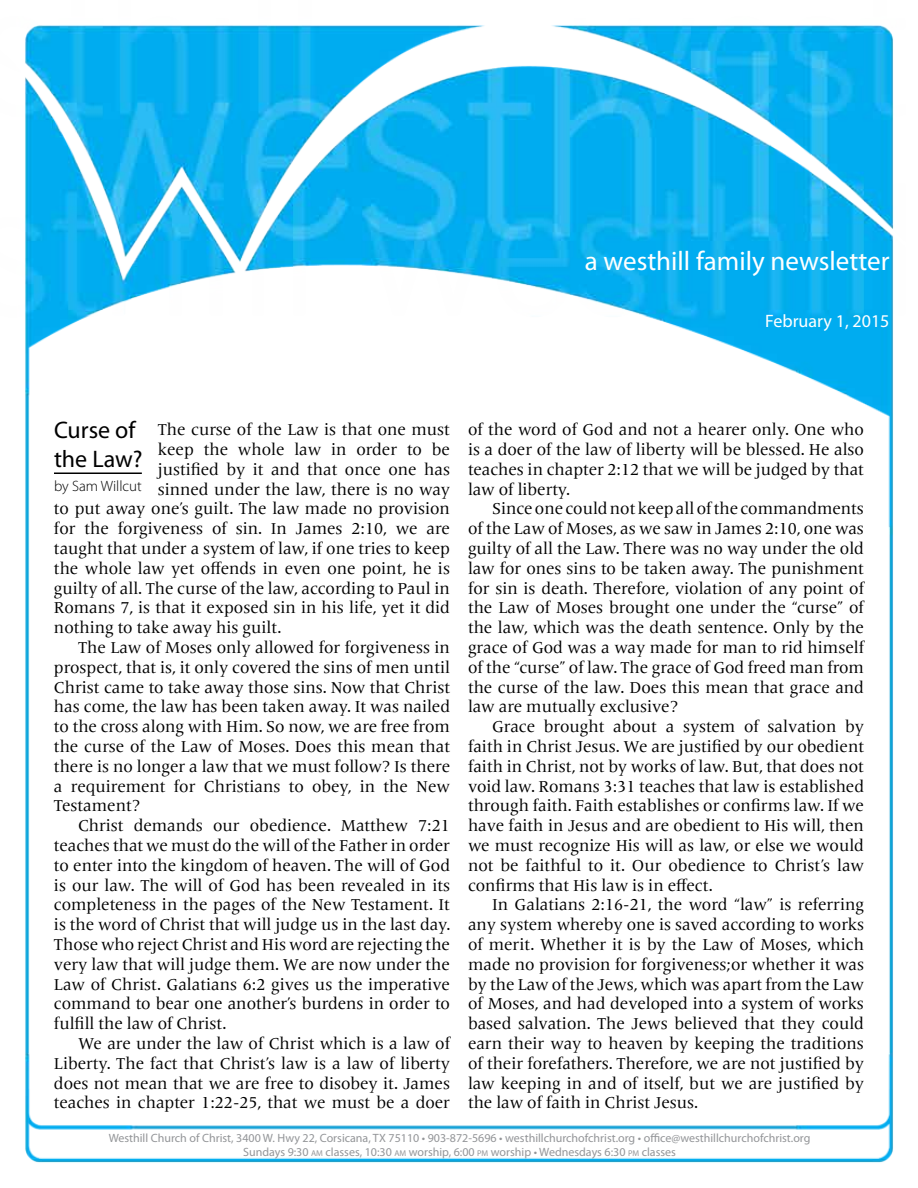
<style>
.page{position:relative;width:918px;height:1188px;background:#fff}
.page>*{position:absolute;margin:0;border:0;box-sizing:border-box;transform-origin:0 0}
.t1{font:27px "Myriad Pro";color:#fff}
.t2{font:24px/28.8px "Myriad Pro";color:#000}
.t3{font:18px "Myriad Pro";color:#fff}
.t4{font:16.5px/19.8px "Frutiger Serif LT Pro";color:#000;text-align:justify}
.t5{font:300 15px "Myriad Pro";color:#000}
.t6{font:12px/14.4px "Myriad Pro";color:#939598;text-align:center}
.s1{font-size:8.4px}
</style>
<div class="page">
<img style="left:25px;top:25px;width:869px;height:1138px">
<hr style="left:54px;top:472px;width:88px;height:2px;background:#000">
<h1 class="t1" style="left:585px;top:245px;width:306px">a westhill family newsletter</h1>
<p class="t3" style="left:765px;top:310px;width:126px">February 1, 2015</p>
<h2 class="t2" style="left:54px;top:415px;width:90px">Curse of the Law?</h2>
<p class="t5" style="left:54px;top:476px;width:89px">by Sam Willcut</p>
<p class="t4" style="left:158px;top:420px;width:294px">The curse of the Law is that one must</p>
<p class="t4" style="left:158px;top:440px;width:294px">keep the whole law in order to be</p>
<p class="t4" style="left:158px;top:460px;width:294px">justified by it and that once one has</p>
<p class="t4" style="left:158px;top:479px;width:294px">sinned under the law, there is no way</p>
<p class="t4" style="left:54px;top:499px;width:397px">to put away one’s guilt. The law made no provision</p>
<p class="t4" style="left:54px;top:519px;width:397px">for the forgiveness of sin. In James 2:10, we are</p>
<p class="t4" style="left:54px;top:539px;width:398px">taught that under a system of law, if one tries to keep</p>
<p class="t4" style="left:54px;top:559px;width:398px">the whole law yet offends in even one point, he is</p>
<p class="t4" style="left:54px;top:578px;width:397px">guilty of all. The curse of the law, according to Paul in</p>
<p class="t4" style="left:54px;top:598px;width:397px">Romans 7, is that it exposed sin in his life, yet it did</p>
<p class="t4" style="left:54px;top:618px;width:229px">nothing to take away his guilt.</p>
<p class="t4" style="left:78px;top:638px;width:373px">The Law of Moses only allowed for forgiveness in</p>
<p class="t4" style="left:54px;top:658px;width:397px">prospect, that is, it only covered the sins of men until</p>
<p class="t4" style="left:54px;top:677px;width:398px">Christ came to take away those sins. Now that Christ</p>
<p class="t4" style="left:54px;top:697px;width:398px">has come, the law has been taken away. It was nailed</p>
<p class="t4" style="left:54px;top:717px;width:397px">to the cross along with Him. So now, we are free from</p>
<p class="t4" style="left:54px;top:737px;width:398px">the curse of the Law of Moses. Does this mean that</p>
<p class="t4" style="left:54px;top:757px;width:398px">there is no longer a law that we must follow? Is there</p>
<p class="t4" style="left:54px;top:776px;width:397px">a requirement for Christians to obey, in the New</p>
<p class="t4" style="left:54px;top:796px;width:87px">Testament?</p>
<p class="t4" style="left:78px;top:816px;width:373px">Christ demands our obedience. Matthew 7:21</p>
<p class="t4" style="left:54px;top:836px;width:397px">teaches that we must do the will of the Father in order</p>
<p class="t4" style="left:54px;top:856px;width:398px">to enter into the kingdom of heaven. The will of God</p>
<p class="t4" style="left:54px;top:875px;width:398px">is our law. The will of God has been revealed in its</p>
<p class="t4" style="left:54px;top:895px;width:397px">completeness in the pages of the New Testament. It</p>
<p class="t4" style="left:54px;top:915px;width:398px">is the word of Christ that will judge us in the last day.</p>
<p class="t4" style="left:54px;top:935px;width:398px">Those who reject Christ and His word are rejecting the</p>
<p class="t4" style="left:54px;top:955px;width:397px">very law that will judge them. We are now under the</p>
<p class="t4" style="left:54px;top:974px;width:398px">Law of Christ. Galatians 6:2 gives us the imperative</p>
<p class="t4" style="left:54px;top:994px;width:397px">command to bear one another’s burdens in order to</p>
<p class="t4" style="left:54px;top:1014px;width:174px">fulfill the law of Christ.</p>
<p class="t4" style="left:78px;top:1034px;width:374px">We are under the law of Christ which is a law of</p>
<p class="t4" style="left:54px;top:1054px;width:397px">Liberty. The fact that Christ’s law is a law of liberty</p>
<p class="t4" style="left:54px;top:1073px;width:398px">does not mean that we are free to disobey it. James</p>
<p class="t4" style="left:54px;top:1093px;width:398px">teaches in chapter 1:22-25, that we must be a doer</p>
<p class="t4" style="left:468px;top:420px;width:398px">of the word of God and not a hearer only. One who is a doer of the law of liberty will be blessed. He also teaches in chapter 2:12 that we will be judged by that law of liberty.</p>
<p class="t4" style="left:468px;top:499px;width:398px;text-indent:24px">Since one could not keep all of the commandments of the Law of Moses, as we saw in James 2:10, one was guilty of all the Law. There was no way under the old law for ones sins to be taken away. The punishment for sin is death. Therefore, violation of any point of the Law of Moses brought one under the “curse” of the law, which was the death sentence. Only by the grace of God was a way made for man to rid himself of the “curse” of law. The grace of God freed man from the curse of the law. Does this mean that grace and law are mutually exclusive?</p>
<p class="t4" style="left:468px;top:717px;width:398px;text-indent:24px">Grace brought about a system of salvation by faith in Christ Jesus. We are justified by our obedient faith in Christ, not by works of law. But, that does not void law. Romans 3:31 teaches that law is established through faith. Faith establishes or confirms law. If we have faith in Jesus and are obedient to His will, then we must recognize His will as law, or else we would not be faithful to it. Our obedience to Christ’s law confirms that His law is in effect.</p>
<p class="t4" style="left:468px;top:895px;width:398px;text-indent:24px">In Galatians 2:16-21, the word “law” is referring any system whereby one is saved according to works of merit. Whether it is by the Law of Moses, which made no provision for forgiveness;or whether it was by the Law of the Jews, which was apart from the Law of Moses, and had developed into a system of works based salvation. The Jews believed that they could earn their way to heaven by keeping the traditions of their forefathers. Therefore, we are not justified by law keeping in and of itself, but we are justified by the law of faith in Christ Jesus.</p>
<p class="t6" style="left:109px;top:1130px;width:703px">Westhill Church of Christ, 3400 W. Hwy 22, Corsicana, TX 75110 • 903-872-5696 • westhillchurchofchrist.org • office@westhillchurchofchrist.org<br>Sundays 9:30 <span class="s1">AM</span> classes, 10:30 <span class="s1">AM</span> worship, 6:00 <span class="s1">PM</span> worship • Wednesdays 6:30 <span class="s1">PM</span> classes</p>
</div>
